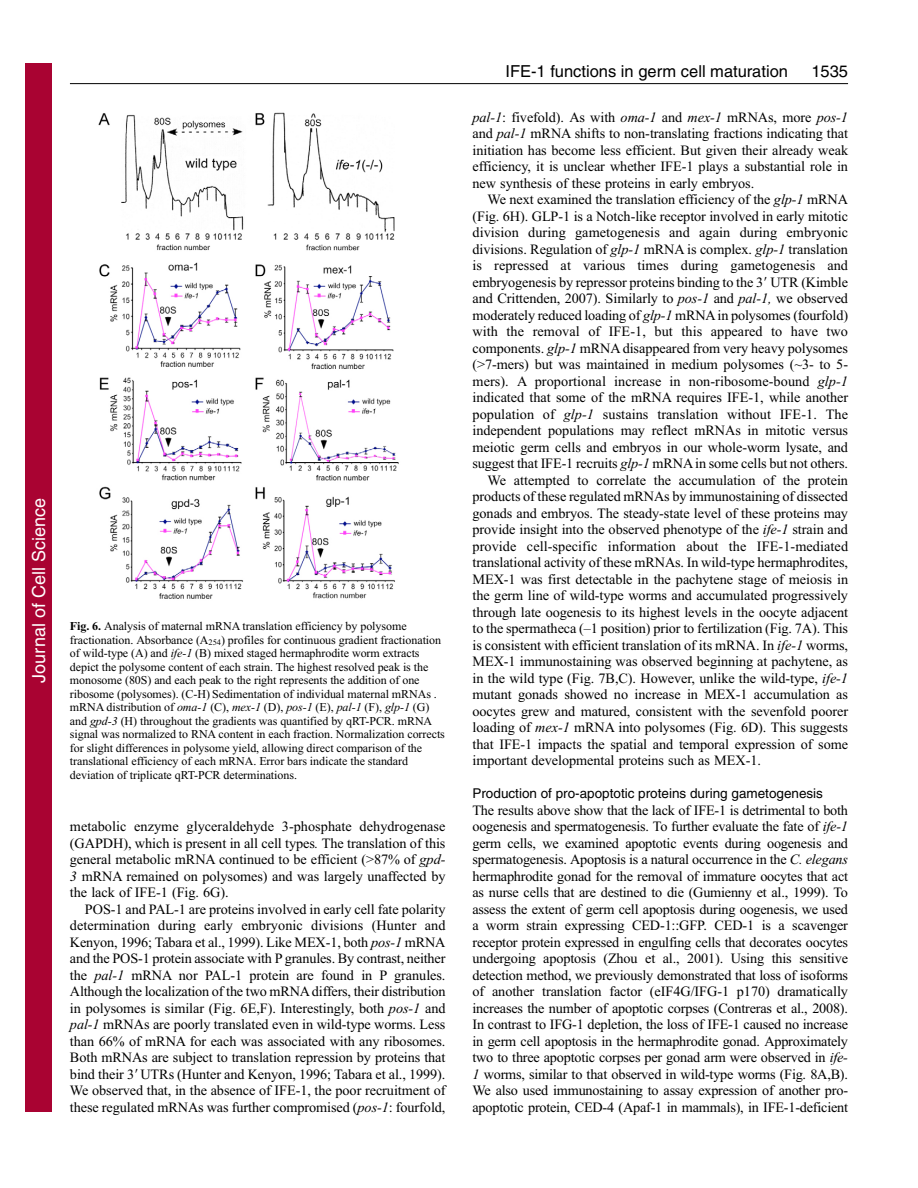
<style>
.page{position:relative;width:918px;height:1188px;background:#fff}
.page>*{position:absolute;margin:0;border:0;box-sizing:border-box;transform-origin:0 0}
.t1{font:18px "Helvetica";color:#fff}
.t2{font:16.5px "Helvetica";color:#000}
.t3{font:14.25px/16.5px "Times New Roman";letter-spacing:-.005em;color:#000;text-align:justify}
.t4{font:13.5px "Helvetica";color:#000}
.t5{font:12px/13.5px "Times New Roman";letter-spacing:-.005em;color:#000}
.s1{font-weight:700}
.s2{font-style:italic}
.s3{font-family:"Mathematical Pi One"}
</style>
<div class="page">
<hr style="left:70px;top:83px;width:778px;height:1px;background:#000">
<img style="left:98px;top:112px;width:301px;height:487px">
<div style="left:26px;top:64px;width:26px;height:1048px;background:#a90332"></div>
<p class="t1" style="left:28px;top:683px;width:186px;rotate:-90deg">Journal of Cell Science</p>
<p class="t5" style="left:70px;top:620px;width:377px"><span class="s1">Fig. 6.</span> Analysis of maternal mRNA translation efficiency by polysome fractionation. Absorbance (A<sub>254</sub>) profiles for continuous gradient fractionation of wild-type (A) and <span class="s2">ife-1</span> (B) mixed staged hermaphrodite worm extracts depict the polysome content of each strain. The highest resolved peak is the monosome (80S) and each peak to the right represents the addition of one ribosome (polysomes). (C-H) Sedimentation of individual maternal mRNAs . mRNA distribution of <span class="s2">oma-1</span> (C), <span class="s2">mex-1</span> (D), <span class="s2">pos-1</span> (E), <span class="s2">pal-1</span> (F), <span class="s2">glp-1</span> (G) and <span class="s2">gpd-3</span> (H) throughout the gradients was quantified by qRT-PCR. mRNA signal was normalized to RNA content in each fraction. Normalization corrects for slight differences in polysome yield, allowing direct comparison of the translational efficiency of each mRNA. Error bars indicate the standard deviation of triplicate qRT-PCR determinations.</p>
<p class="t3" style="left:70px;top:819px;width:377px">metabolic enzyme glyceraldehyde 3-phosphate dehydrogenase (GAPDH), which is present in all cell types<span class="s2">.</span> The translation of this general metabolic mRNA continued to be efficient (&gt;87% of <span class="s2">gpd-3</span> mRNA remained on polysomes) and was largely unaffected by the lack of IFE-1 (Fig. 6G).</p>
<p class="t3" style="left:70px;top:902px;width:377px;text-indent:15px">POS-1 and PAL-1 are proteins involved in early cell fate polarity determination during early embryonic divisions (Hunter and Kenyon, 1996; Tabara et al., 1999). Like MEX-1, both <span class="s2">pos-1</span> mRNA and the POS-1 protein associate with P granules. By contrast, neither the <span class="s2">pal-1</span> mRNA nor PAL-1 protein are found in P granules.<br>Although the localization of the two mRNA differs, their distribution in polysomes is similar (Fig. 6E,F). Interestingly, both <span class="s2">pos-1</span> and <span class="s2">pal-1</span> mRNAs are poorly translated even in wild-type worms. Less than 66% of mRNA for each was associated with any ribosomes.<br>Both mRNAs are subject to translation repression by proteins that bind their 3<span class="s3">-</span>UTRs (Hunter and Kenyon, 1996; Tabara et al., 1999).<br>We observed that, in the absence of IFE-1, the poor recruitment of these regulated mRNAs was further compromised (<span class="s2">pos-1</span>: fourfold,</p>
<p class="t2" style="left:505px;top:65px;width:284px">IFE-1 functions in germ cell maturation</p>
<p class="t2" style="left:811px;top:65px;width:38px">1535</p>
<p class="t3" style="left:472px;top:110px;width:377px"><span class="s2">pal-1</span>: fivefold). As with <span class="s2">oma-1</span> and <span class="s2">mex-1</span> mRNAs, more <span class="s2">pos-1 </span>and <span class="s2">pal-1</span> mRNA shifts to non-translating fractions indicating that initiation has become less efficient. But given their already weak efficiency, it is unclear whether IFE-1 plays a substantial role in new synthesis of these proteins in early embryos.</p>
<p class="t3" style="left:488px;top:192px;width:362px">We next examined the translation efficiency of the <span class="s2">glp-1</span> mRNA</p>
<p class="t3" style="left:473px;top:209px;width:377px">(Fig. 6H). GLP-1 is a Notch-like receptor involved in early mitotic</p>
<p class="t3" style="left:473px;top:225px;width:377px">division during gametogenesis and again during embryonic</p>
<p class="t3" style="left:473px;top:242px;width:377px">divisions. Regulation of <span class="s2">glp-1</span> mRNA is complex. <span class="s2">glp-1</span> translation</p>
<p class="t3" style="left:473px;top:258px;width:377px">is repressed at various times during gametogenesis and</p>
<p class="t3" style="left:473px;top:275px;width:377px">embryogenesis by repressor proteins binding to the 3<span class="s3">-</span> UTR (Kimble</p>
<p class="t3" style="left:473px;top:291px;width:377px">and Crittenden, 2007). Similarly to <span class="s2">pos-1</span> and <span class="s2">pal-1,</span> we observed</p>
<p class="t3" style="left:473px;top:308px;width:377px">moderately reduced loading of <span class="s2">glp-1</span> mRNA in polysomes (fourfold)</p>
<p class="t3" style="left:473px;top:324px;width:377px">with the removal of IFE-1, but this appeared to have two</p>
<p class="t3" style="left:473px;top:341px;width:377px">components. <span class="s2">glp-1</span> mRNA disappeared from very heavy polysomes</p>
<p class="t3" style="left:473px;top:357px;width:377px">(&gt;7-mers) but was maintained in medium polysomes (~3- to 5-</p>
<p class="t3" style="left:473px;top:374px;width:377px">mers). A proportional increase in non-ribosome-bound <span class="s2">glp-1</span></p>
<p class="t3" style="left:473px;top:390px;width:377px">indicated that some of the mRNA requires IFE-1, while another</p>
<p class="t3" style="left:473px;top:407px;width:377px">population of <span class="s2">glp-1</span> sustains translation without IFE-1. The</p>
<p class="t3" style="left:473px;top:423px;width:377px">independent populations may reflect mRNAs in mitotic versus</p>
<p class="t3" style="left:473px;top:440px;width:377px">meiotic germ cells and embryos in our whole-worm lysate, and</p>
<p class="t3" style="left:473px;top:456px;width:377px">suggest that IFE-1 recruits <span class="s2">glp-1</span> mRNA in some cells but not others.</p>
<p class="t3" style="left:488px;top:473px;width:362px">We attempted to correlate the accumulation of the protein</p>
<p class="t3" style="left:473px;top:489px;width:377px">products of these regulated mRNAs by immunostaining of dissected</p>
<p class="t3" style="left:473px;top:506px;width:377px">gonads and embryos. The steady-state level of these proteins may</p>
<p class="t3" style="left:473px;top:522px;width:377px">provide insight into the observed phenotype of the <span class="s2">ife-1</span> strain and</p>
<p class="t3" style="left:473px;top:539px;width:377px">provide cell-specific information about the IFE-1-mediated</p>
<p class="t3" style="left:473px;top:555px;width:377px">translational activity of these mRNAs. In wild-type hermaphrodites,</p>
<p class="t3" style="left:473px;top:572px;width:377px">MEX-1 was first detectable in the pachytene stage of meiosis in</p>
<p class="t3" style="left:473px;top:588px;width:377px">the germ line of wild-type worms and accumulated progressively</p>
<p class="t3" style="left:473px;top:605px;width:377px">through late oogenesis to its highest levels in the oocyte adjacent</p>
<p class="t3" style="left:473px;top:621px;width:377px">to the spermatheca (–1 position) prior to fertilization (Fig. 7A). This</p>
<p class="t3" style="left:473px;top:638px;width:377px">is consistent with efficient translation of its mRNA. In <span class="s2">ife-1</span> worms,</p>
<p class="t3" style="left:473px;top:654px;width:377px">MEX-1 immunostaining was observed beginning at pachytene, as</p>
<p class="t3" style="left:473px;top:671px;width:377px">in the wild type (Fig. 7B,C). However, unlike the wild-type, <span class="s2">ife-1</span></p>
<p class="t3" style="left:473px;top:687px;width:377px">mutant gonads showed no increase in MEX-1 accumulation as</p>
<p class="t3" style="left:473px;top:704px;width:377px">oocytes grew and matured, consistent with the sevenfold poorer</p>
<p class="t3" style="left:473px;top:720px;width:377px">loading of <span class="s2">mex-1</span> mRNA into polysomes (Fig. 6D). This suggests</p>
<p class="t3" style="left:473px;top:737px;width:377px">that IFE-1 impacts the spatial and temporal expression of some</p>
<p class="t3" style="left:473px;top:753px;width:290px">important developmental proteins such as MEX-1.</p>
<p class="t4" style="left:472px;top:788px;width:352px">Production of pro-apoptotic proteins during gametogenesis</p>
<p class="t3" style="left:472px;top:803px;width:377px">The results above show that the lack of IFE-1 is detrimental to both oogenesis and spermatogenesis. To further evaluate the fate of <span class="s2">ife-1 </span>germ cells, we examined apoptotic events during oogenesis and spermatogenesis. Apoptosis is a natural occurrence in the <span class="s2">C. elegans </span>hermaphrodite gonad for the removal of immature oocytes that act as nurse cells that are destined to die (Gumienny et al., 1999). To assess the extent of germ cell apoptosis during oogenesis, we used a worm strain expressing CED-1::GFP. CED-1 is a scavenger receptor protein expressed in engulfing cells that decorates oocytes undergoing apoptosis (Zhou et al., 2001). Using this sensitive detection method, we previously demonstrated that loss of isoforms of another translation factor (eIF4G/IFG-1 p170) dramatically increases the number of apoptotic corpses (Contreras et al., 2008).<br>In contrast to IFG-1 depletion, the loss of IFE-1 caused no increase in germ cell apoptosis in the hermaphrodite gonad. Approximately two to three apoptotic corpses per gonad arm were observed in <span class="s2">ife-1</span> worms, similar to that observed in wild-type worms (Fig. 8A,B).<br>We also used immunostaining to assay expression of another pro&shy;apoptotic protein, CED-4 (Apaf-1 in mammals), in IFE-1-deficient</p>
</div>
